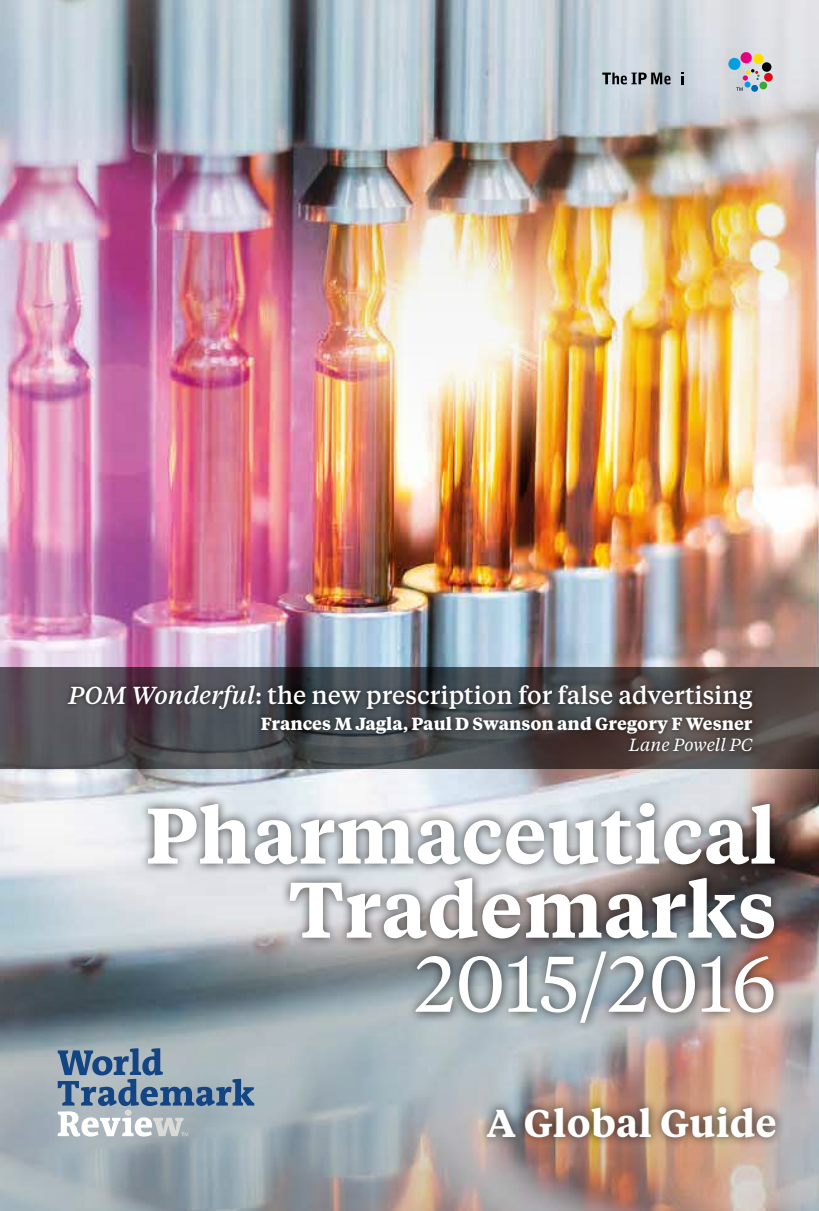
<style>
.page{position:relative;width:819px;height:1211px;background:#fff}
.page>*{position:absolute;margin:0;border:0;box-sizing:border-box;transform-origin:0 0}
.t1{font:600 78.23px/74px "Tiempos Text";letter-spacing:.005em;color:#fff;text-align:right}
.t2{font:600 38.5px "Tiempos Text";letter-spacing:.005em;color:#fff}
.t3{font:500 24.5px "Tiempos Text";color:#fff}
.t4{font:700 17.5px/21px "Tiempos Text";color:#fff;text-align:right}
.s1{font-style:italic}
.s2{font-weight:400;font-style:italic}
.s3{font-weight:400}
</style>
<div class="page">
<img style="left:0;top:504px;width:819px;height:163px">
<img style="left:0;top:0;width:819px;height:504px">
<img style="left:0;top:769px;width:819px;height:441px">
<div style="left:137px;top:793px;width:647px;height:239px;background:#000;opacity:.75"></div>
<svg style="left:58px;top:1048px;width:196px;height:57px;background:#7b93aa"></svg>
<svg style="left:58px;top:1111px;width:130px;height:25px"></svg>
<svg style="left:602px;top:73px;width:68px;height:11px"></svg>
<svg style="left:681px;top:72px;width:2px;height:12px"></svg>
<div style="left:744px;top:81px;width:6px;height:7px;background:#009fe3;border-radius:50%"></div>
<svg style="left:750px;top:85px;width:8px;height:7px"></svg>
<svg style="left:759px;top:81px;width:8px;height:9px"></svg>
<svg style="left:763px;top:73px;width:9px;height:9px"></svg>
<svg style="left:761px;top:62px;width:10px;height:10px"></svg>
<svg style="left:752px;top:53px;width:11px;height:11px"></svg>
<div style="left:740px;top:52px;width:12px;height:12px;background:#e6007d;border-radius:5px"></div>
<div style="left:728px;top:57px;width:12px;height:13px;background:#009fe3;border-radius:6px"></div>
<svg style="left:742px;top:69px;width:17px;height:12px"></svg>
<svg style="left:736px;top:87px;width:6px;height:4px"></svg>
<div style="left:477px;top:1096px;width:308px;height:51px;background:#000;opacity:.75"></div>
<svg style="left:0;top:667px;width:819px;height:102px;background:#4f4b4e"></svg>
<div style="left:63px;top:680px;width:694px;height:75px;background:#000;opacity:.6"></div>
<p class="t3" style="left:68px;top:678px;width:685px"><span class="s1">POM Wonderful</span>: the new prescription for false advertising</p>
<p class="t4" style="left:261px;top:712px;width:493px">Frances M Jagla, Paul D Swanson and Gregory F Wesner<br><span class="s2">Lane Powell PC</span></p>
<p class="t1" style="left:145px;top:795px;width:632px">Pharmaceutical<br>Trademarks<br><span class="s3">2015/2016</span></p>
<p class="t2" style="left:487px;top:1095px;width:291px">A Global Guide</p>
</div>
